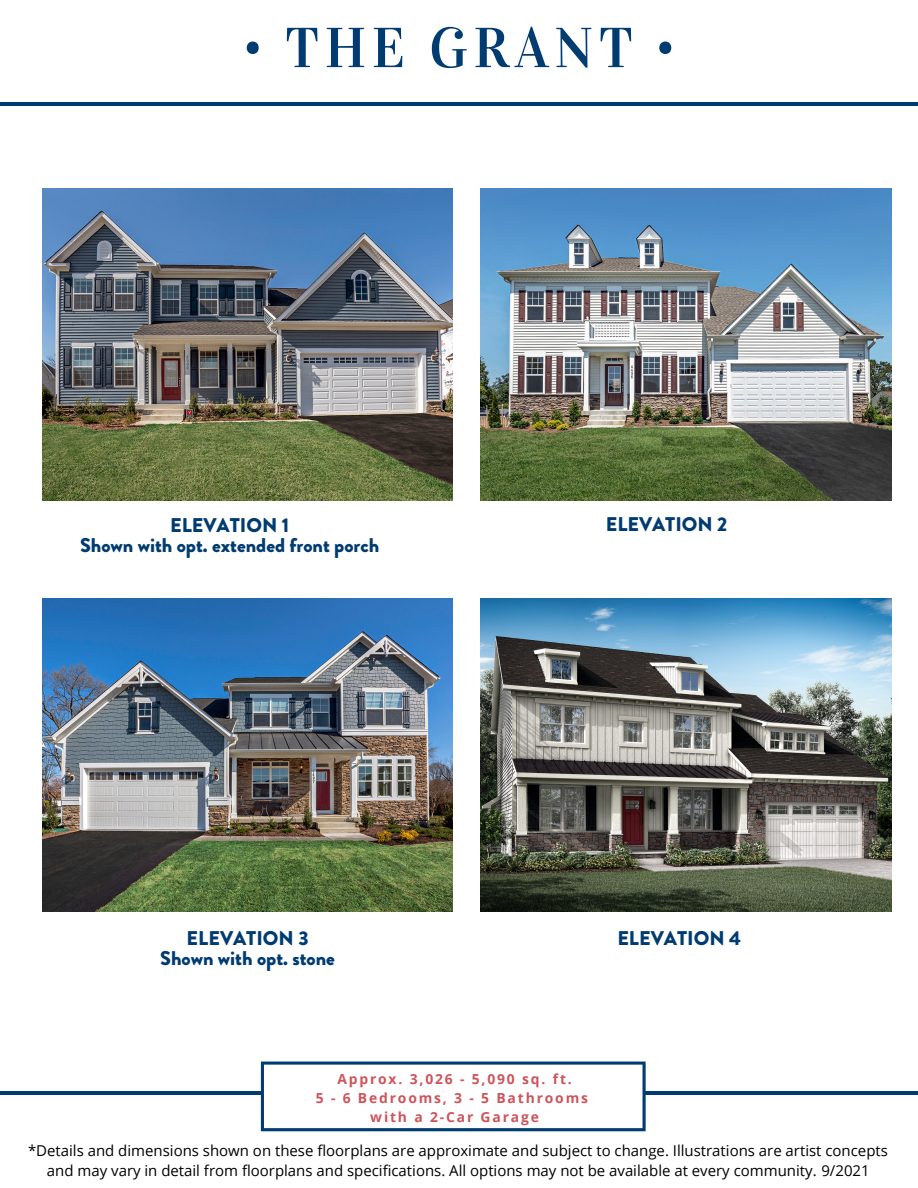
<style>
.page{position:relative;width:918px;height:1188px;background:#fff}
.page>*{position:absolute;margin:0;border:0;box-sizing:border-box;transform-origin:0 0}
.t1{font:56.4px "Vidaloka";letter-spacing:.1em;color:#003c71}
.t2{font:900 19.8px "Brandon Grotesque";color:#003c71}
.t3{font:15px/20.5px "Open Sans";color:#000;text-align:center}
.t4{font:700 13.8px "Open Sans";letter-spacing:.135em;color:#cd545b}
</style>
<div class="page">
<img style="left:480px;top:188px;width:411px;height:313px">
<img style="left:480px;top:599px;width:411px;height:313px">
<img style="left:42px;top:188px;width:411px;height:313px">
<img style="left:42px;top:599px;width:411px;height:313px">
<hr style="left:0;top:1091px;width:918px;height:4px;background:#003c71">
<svg style="left:261px;top:1062px;width:385px;height:69px"></svg>
<hr style="left:0;top:102px;width:918px;height:4px;background:#003c71">
<p class="t1" style="left:244px;top:14px;width:431px">• THE GRANT •</p>
<p class="t2" style="left:170px;top:511px;width:121px">ELEVATION 1</p>
<p class="t2" style="left:80px;top:531px;width:301px">Shown with opt. extended front porch</p>
<p class="t2" style="left:606px;top:510px;width:123px">ELEVATION 2</p>
<p class="t2" style="left:187px;top:924px;width:124px">ELEVATION 3</p>
<p class="t2" style="left:160px;top:944px;width:176px">Shown with opt. stone</p>
<p class="t2" style="left:617px;top:924px;width:125px">ELEVATION 4</p>
<p class="t4" style="left:337px;top:1069px;width:236px">Approx. 3,026 - 5,090 sq. ft.</p>
<p class="t4" style="left:316px;top:1088px;width:274px">5 - 6 Bedrooms, 3 - 5 Bathrooms</p>
<p class="t4" style="left:370px;top:1108px;width:170px">with a 2-Car Garage</p>
<p class="t3" style="left:28px;top:1140px;width:861px">*Details and dimensions shown on these floorplans are approximate and subject to change. Illustrations are artist concepts and may vary in detail from floorplans and specifications. All options may not be available at every community. 9/2021</p>
</div>
